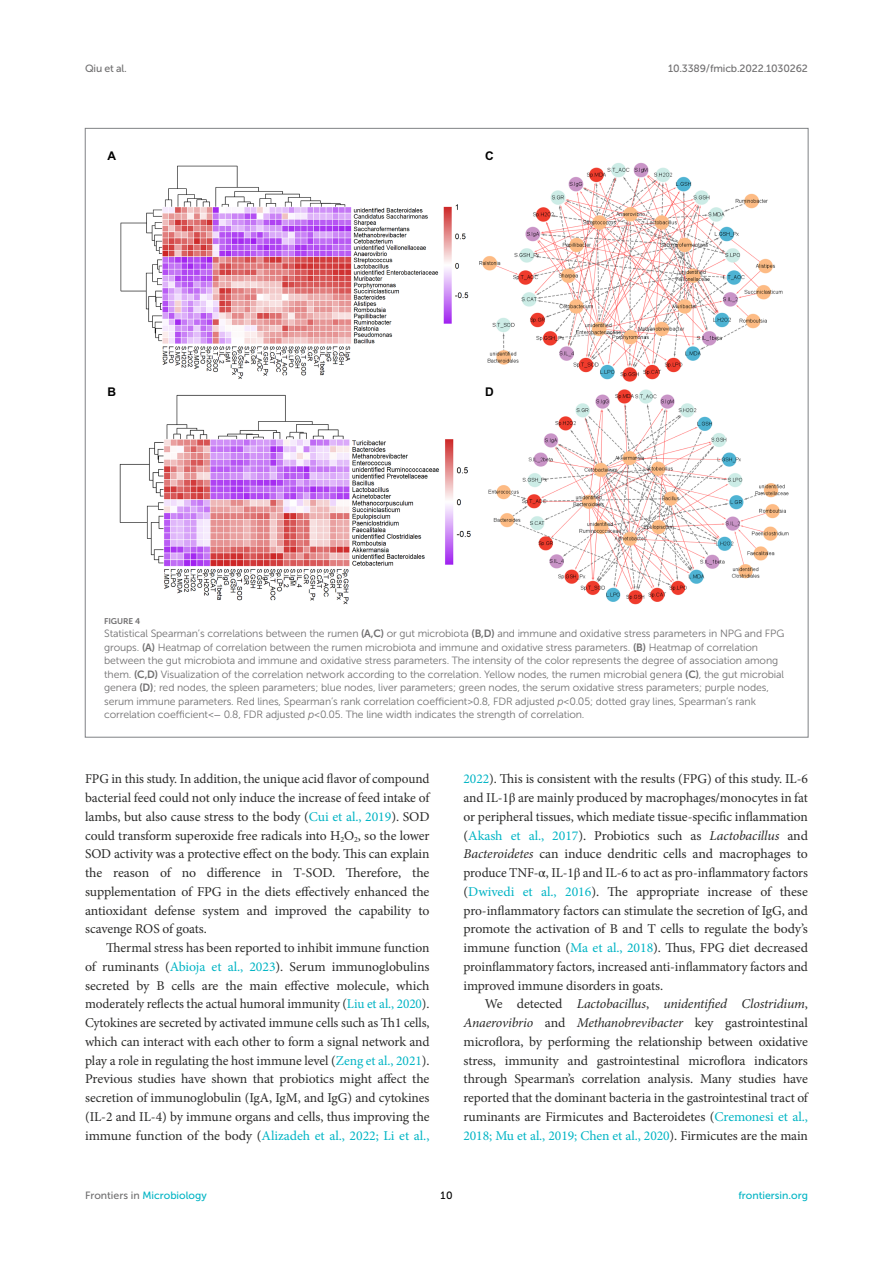
<style>
.page{position:relative;width:893px;height:1263px;background:#fff}
.page>*{position:absolute;margin:0;border:0;box-sizing:border-box;transform-origin:0 0}
.TEXT{font:13.5px/18.8px "Minion Pro";letter-spacing:-.01em;color:#2b2b2a;text-align:justify}
.t1{font:700 12px "Arial";color:#000}
.FIG_LEG{font:10.5px/13.5px "Museo Sans 300";letter-spacing:-.01em;color:#706f70}
.t2{font:10.5px "Museo Sans 500";color:#00b4c4}
.t3{font:10.5px "Museo Sans 500";letter-spacing:-.015em;color:#706f70}
.t4{font:10.5px "Museo Sans 500";color:#000}
.FIG_HD{font:8.25px "Museo Sans 700";letter-spacing:-.01em;color:#706f70}
.s1{font-family:"Museo Sans 700"}
.s2{font-style:italic}
.s3{font-family:"STIX General"}
.s4{color:#00b4c4}
.s5{color:#706f70}
</style>
<div class="page">
<img style="left:119px;top:162px;width:670px;height:443px">
<p class="t3" style="left:85px;top:63px;width:43px">Qiu et al.</p>
<p class="t3" style="left:668px;top:63px;width:141px">10.3389/fmicb.2022.1030262</p>
<p class="t1" style="left:107px;top:147px;width:10px">A</p>
<p class="t1" style="left:485px;top:147px;width:10px">C</p>
<p class="t1" style="left:107px;top:383px;width:10px">B</p>
<p class="t1" style="left:485px;top:383px;width:10px">D</p>
<p class="FIG_HD" style="left:104px;top:616px;width:37px">FIGURE 4</p>
<p class="FIG_LEG" style="left:104px;top:627px;width:682px">Statistical Spearman’s correlations between the rumen <span class="s1">(A,C)</span> or gut microbiota <span class="s1">(B,D)</span> and immune and oxidative stress parameters in NPG and FPG groups. <span class="s1">(A)</span> Heatmap of correlation between the rumen microbiota and immune and oxidative stress parameters. <span class="s1">(B)</span> Heatmap of correlation between the gut microbiota and immune and oxidative stress parameters. The intensity of the color represents the degree of association among them. <span class="s1">(C,D)</span> Visualization of the correlation network according to the correlation. Yellow nodes, the rumen microbial genera <span class="s1">(C)</span>, the gut microbial genera <span class="s1">(D)</span>; red nodes, the spleen parameters; blue nodes, liver parameters; green nodes, the serum oxidative stress parameters; purple nodes, serum immune parameters. Red lines, Spearman’s rank correlation coefficient &gt; 0.8, FDR adjusted <span class="s2">p</span> &lt; 0.05; dotted gray lines, Spearman’s rank correlation coefficient &lt; <span class="s3">−</span> 0.8, FDR adjusted <span class="s2">p</span> &lt; 0.05. The line width indicates the strength of correlation.</p>
<p class="TEXT" style="left:85px;top:770px;width:346px">FPG in this study. In addition, the unique acid flavor of compound bacterial feed could not only induce the increase of feed intake of lambs, but also cause stress to the body (<span class="s4">Cui et al., 2019</span>). SOD could transform superoxide free radicals into H<sub>2</sub>O<sub>2</sub>, so the lower SOD activity was a protective effect on the body. This can explain the reason of no difference in T-SOD. Therefore, the supplementation of FPG in the diets effectively enhanced the antioxidant defense system and improved the capability to scavenge ROS of goats.</p>
<p class="TEXT" style="left:85px;top:938px;width:346px;text-indent:21px">Thermal stress has been reported to inhibit immune function of ruminants (<span class="s4">Abioja et al., 2023</span>). Serum immunoglobulins secreted by B cells are the main effective molecule, which moderately reflects the actual humoral immunity (<span class="s4">Liu et al., 2020</span>).<br>Cytokines are secreted by activated immune cells such as Th1 cells, which can interact with each other to form a signal network and play a role in regulating the host immune level (<span class="s4">Zeng et al., 2021</span>).<br>Previous studies have shown that probiotics might affect the secretion of immunoglobulin (IgA, IgM, and IgG) and cytokines (IL-2 and IL-4) by immune organs and cells, thus improving the immune function of the body (<span class="s4">Alizadeh et al., 2022; Li et al.,</span></p>
<p class="TEXT" style="left:463px;top:770px;width:346px"><span class="s4">2022</span>). This is consistent with the results (FPG) of this study. IL-6 and IL-1<span class="s3">β</span> are mainly produced by macrophages/monocytes in fat or peripheral tissues, which mediate tissue-specific inflammation (<span class="s4">Akash et al., 2017</span>). Probiotics such as <span class="s2">Lactobacillus</span> and <span class="s2">Bacteroidetes</span> can induce dendritic cells and macrophages to produce TNF-<span class="s3">α</span>, IL-1<span class="s3">β</span> and IL-6 to act as pro-inflammatory factors (<span class="s4">Dwivedi et al., 2016</span>). The appropriate increase of these pro-inflammatory factors can stimulate the secretion of IgG, and promote the activation of B and T cells to regulate the body’s immune function (<span class="s4">Ma et al., 2018</span>). Thus, FPG diet decreased proinflammatory factors, increased anti-inflammatory factors and improved immune disorders in goats.</p>
<p class="TEXT" style="left:463px;top:995px;width:346px;text-indent:21px">We detected <span class="s2">Lactobacillus</span>, <span class="s2">unidentified Clostridium</span>, <span class="s2">Anaerovibrio</span> and <span class="s2">Methanobrevibacter</span> key gastrointestinal microflora, by performing the relationship between oxidative stress, immunity and gastrointestinal microflora indicators through Spearman’s correlation analysis. Many studies have reported that the dominant bacteria in the gastrointestinal tract of ruminants are Firmicutes and Bacteroidetes (<span class="s4">Cremonesi et al., 2018; Mu et al., 2019; Chen et al., 2020</span>). Firmicutes are the main</p>
<p class="t2" style="left:85px;top:1190px;width:123px"><span class="s5">Frontiers in</span> Microbiology</p>
<p class="t4" style="left:440px;top:1190px;width:14px">10</p>
<p class="t2" style="left:738px;top:1190px;width:71px">frontiersin.org</p>
</div>
